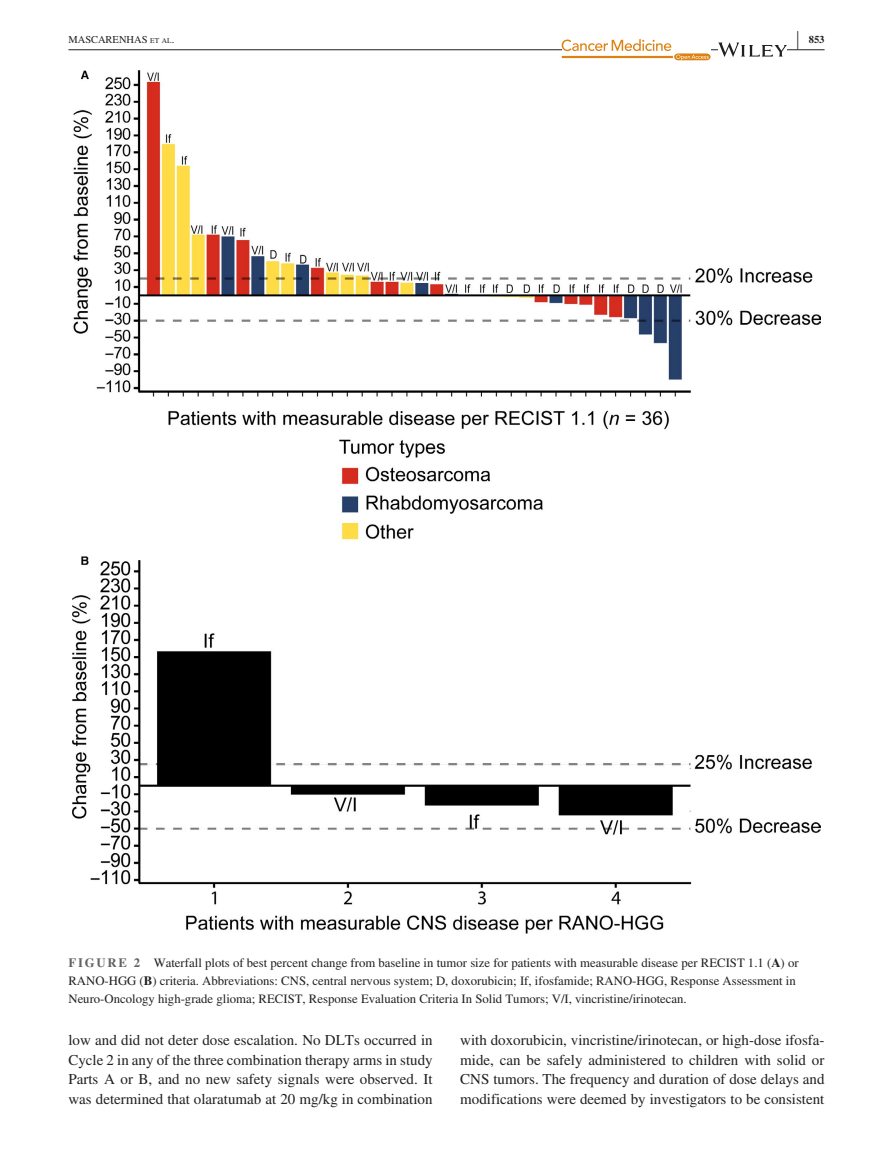
<style>
.page{position:relative;width:893px;height:1174px;background:#fff}
.page>*{position:absolute;margin:0;border:0;box-sizing:border-box;transform-origin:0 0}
.t1{font:700 25.95px "STIX";color:#231f20;scale:.36 1}
.t2{font:15px/19.5px "STIX";color:#231f20;text-align:justify}
.t3{font:12.75px/18px "STIX";color:#231f20}
.t4{font:10.5px "STIX";color:#231f20}
.t5{font:700 10.5px "STIX";color:#231f20}
.s1{font-size:7.35px}
.s2{font-weight:700;color:#636366}
.s3{font-weight:700}
</style>
<div class="page">
<hr style="left:68px;top:49px;width:756px;height:1px;background:#231f20">
<svg style="left:562px;top:39px;width:149px;height:21px"></svg>
<svg style="left:718px;top:43px;width:69px;height:14px"></svg>
<img style="left:72px;top:70px;width:749px;height:864px">
<h1 class="t1" style="left:797px;top:25px;width:7px">|</h1>
<p class="t4" style="left:68px;top:32px;width:107px">MASCARENHAS <span class="s1">et al</span>.</p>
<p class="t5" style="left:809px;top:33px;width:17px">853</p>
<p class="t3" style="left:68px;top:955px;width:732px"><span class="s2">FIGURE 2</span> Waterfall plots of best percent change from baseline in tumor size for patients with measurable disease per RECIST 1.1 (<span class="s3">A</span>) or<br>RANO-HGG (<span class="s3">B</span>) criteria. Abbreviations: CNS, central nervous system; D, doxorubicin; If, ifosfamide; RANO-HGG, Response Assessment in<br>Neuro-Oncology high-grade glioma; RECIST, Response Evaluation Criteria In Solid Tumors; V/I, vincristine/irinotecan.</p>
<p class="t2" style="left:68px;top:1031px;width:366px">low and did not deter dose escalation. No DLTs occurred in Cycle 2 in any of the three combination therapy arms in study Parts A or B, and no new safety signals were observed. It was determined that olaratumab at 20 mg/kg in combination</p>
<p class="t2" style="left:460px;top:1031px;width:366px">with doxorubicin, vincristine/irinotecan, or high-dose ifosfa&shy;mide, can be safely administered to children with solid or CNS tumors. The frequency and duration of dose delays and modifications were deemed by investigators to be consistent</p>
</div>
